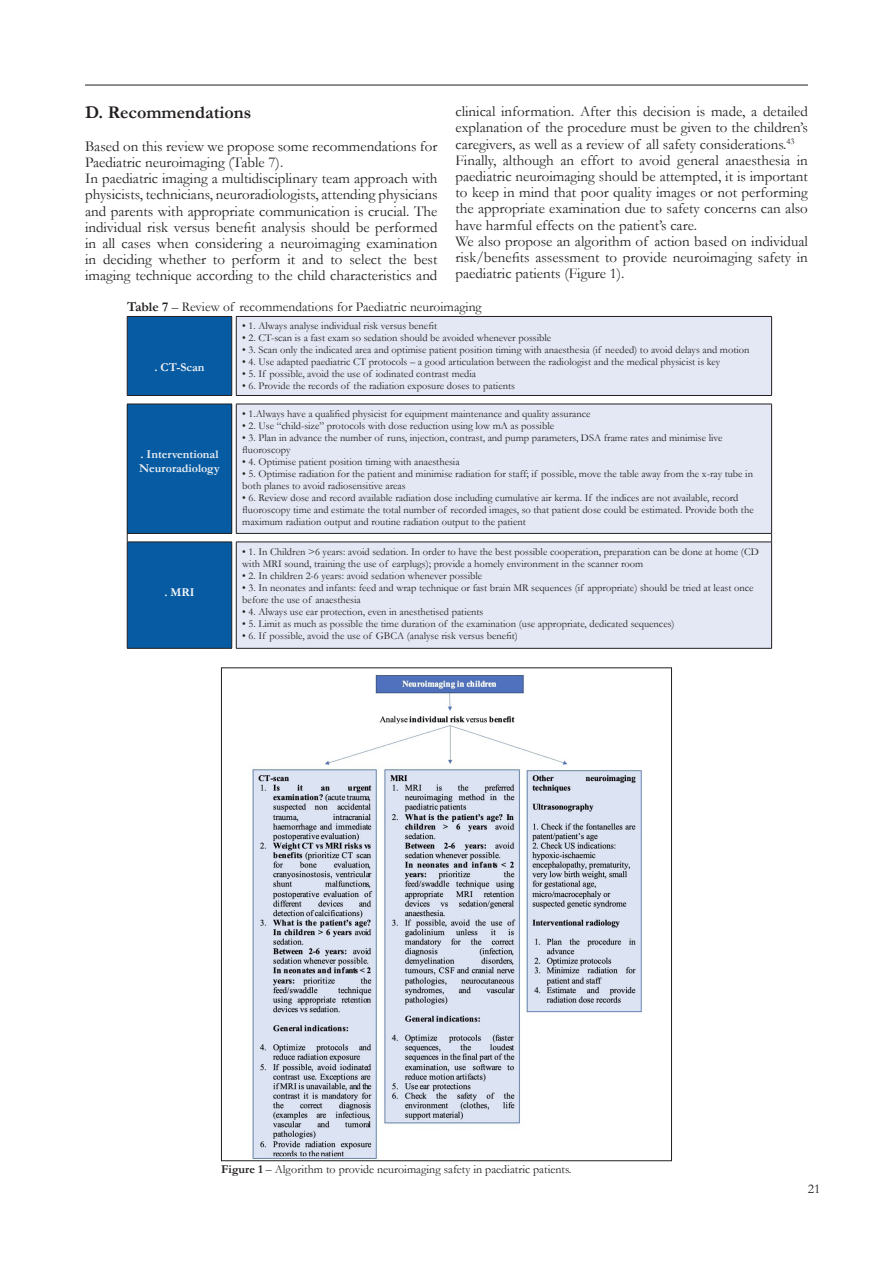
<style>
.page{position:relative;width:893px;height:1263px;background:#fff}
.page>*{position:absolute;margin:0;border:0;box-sizing:border-box;transform-origin:0 0}
.t1{font:700 18px "Garamond";color:#231f20}
.t2{font:15px/16.2px "Garamond";color:#231f20;text-align:justify}
.t3{font:13.5px "Garamond";color:#231f20}
.t4{font:12px "Garamond";color:#231f20}
.t5{font:700 12px/13.5px "Garamond";color:#f0f1f2}
.t6{font:700 12px "Garamond";color:#f2f3f4}
.t7{font:700 12px "Garamond";color:#fafafa}
.t8{font:10.5px/12px "Garamond";color:#231f20}
.s1{font-weight:700}
</style>
<div class="page">
<hr style="left:85px;top:85px;width:723px;height:1px;background:#231f20">
<div style="left:236px;top:317px;width:536px;height:331px;background:#e4e8f4"></div>
<hr style="left:236px;top:316px;width:536px;height:1px;background:#231f20">
<hr style="left:236px;top:317px;width:1px;height:78px;background:#231f20">
<hr style="left:771px;top:317px;width:1px;height:78px;background:#231f20">
<hr style="left:236px;top:395px;width:536px;height:1px;background:#231f20">
<hr style="left:236px;top:542px;width:1px;height:106px;background:#231f20">
<hr style="left:771px;top:542px;width:1px;height:106px;background:#231f20">
<div style="left:127px;top:317px;width:105px;height:331px;background:#065ba3"></div>
<hr style="left:236px;top:648px;width:536px;height:1px;background:#231f20">
<hr style="left:236px;top:542px;width:536px;height:1px;background:#231f20">
<hr style="left:236px;top:404px;width:536px;height:1px;background:#231f20">
<hr style="left:236px;top:404px;width:1px;height:129px;background:#231f20">
<hr style="left:771px;top:404px;width:1px;height:129px;background:#231f20">
<hr style="left:236px;top:533px;width:536px;height:1px;background:#231f20">
<hr style="left:127px;top:316px;width:105px;height:1px;background:#231f20">
<hr style="left:127px;top:317px;width:1px;height:78px;background:#231f20">
<hr style="left:231px;top:317px;width:1px;height:78px;background:#231f20">
<hr style="left:127px;top:395px;width:105px;height:1px;background:#231f20">
<hr style="left:127px;top:404px;width:105px;height:1px;background:#231f20">
<hr style="left:127px;top:404px;width:1px;height:129px;background:#231f20">
<hr style="left:231px;top:404px;width:1px;height:129px;background:#231f20">
<hr style="left:127px;top:533px;width:105px;height:1px;background:#231f20">
<hr style="left:127px;top:542px;width:105px;height:1px;background:#231f20">
<hr style="left:127px;top:542px;width:1px;height:106px;background:#231f20">
<hr style="left:231px;top:542px;width:1px;height:106px;background:#231f20">
<hr style="left:127px;top:648px;width:105px;height:1px;background:#231f20">
<img style="left:252px;top:674px;width:390px;height:485px">
<p class="t1" style="left:85px;top:100px;width:168px">D. Recommendations</p>
<p class="t2" style="left:85px;top:138px;width:354px">Based on this review we propose some recommendations for<br>Paediatric neuroimaging (Table 7).</p>
<p class="t2" style="left:85px;top:170px;width:354px">In paediatric imaging a multidisciplinary team approach with physicists, technicians, neuroradiologists, attending physicians and parents with appropriate communication is crucial. The individual risk versus benefit analysis should be performed in all cases when considering a neuroimaging examination in deciding whether to perform it and to select the best imaging technique according to the child characteristics and</p>
<p class="t2" style="left:455px;top:103px;width:354px">clinical information. After this decision is made, a detailed explanation of the procedure must be given to the children’s caregivers, as well as a review of all safety considerations.<sup>43</sup></p>
<p class="t2" style="left:455px;top:152px;width:354px">Finally, although an effort to avoid general anaesthesia in paediatric neuroimaging should be attempted, it is important to keep in mind that poor quality images or not performing the appropriate examination due to safety concerns can also have harmful effects on the patient’s care.</p>
<p class="t2" style="left:455px;top:233px;width:354px">We also propose an algorithm of action based on individual risk/benefits assessment to provide neuroimaging safety in paediatric patients (Figure 1).</p>
<p class="t3" style="left:127px;top:297px;width:356px"><span class="s1">Table 7</span> – Review of recommendations for Paediatric neuroimaging</p>
<p class="t6" style="left:154px;top:359px;width:51px">. CT-Scan</p>
<p class="t5" style="left:139px;top:448px;width:82px">. Interventional<br>Neuroradiology</p>
<p class="t7" style="left:164px;top:584px;width:32px">. MRI</p>
<p class="t8" style="left:242px;top:320px;width:196px">• 1. Always analyse individual risk versus benefit</p>
<p class="t8" style="left:242px;top:332px;width:310px">• 2. CT-scan is a fast exam so sedation should be avoided whenever possible</p>
<p class="t8" style="left:242px;top:344px;width:509px">• 3. Scan only the indicated area and optimise patient position timing with anaesthesia (if needed) to avoid delays and motion</p>
<p class="t8" style="left:242px;top:356px;width:479px">• 4. Use adapted paediatric CT protocols – a good articulation between the radiologist and the medical physicist is key</p>
<p class="t8" style="left:242px;top:368px;width:235px">• 5. If possible, avoid the use of iodinated contrast media</p>
<p class="t8" style="left:242px;top:380px;width:274px">• 6. Provide the records of the radiation exposure doses to patients</p>
<p class="t8" style="left:242px;top:407px;width:350px">• 1.Always have a qualified physicist for equipment maintenance and quality assurance</p>
<p class="t8" style="left:242px;top:419px;width:313px">• 2. Use “child-size” protocols with dose reduction using low mA as possible</p>
<p class="t8" style="left:242px;top:431px;width:482px">• 3. Plan in advance the number of runs, injection, contrast, and pump parameters, DSA frame rates and minimise live fluoroscopy</p>
<p class="t8" style="left:242px;top:455px;width:219px">• 4. Optimise patient position timing with anaesthesia</p>
<p class="t8" style="left:242px;top:467px;width:512px">• 5. Optimise radiation for the patient and minimise radiation for staff; if possible, move the table away from the x-ray tube in both planes to avoid radiosensitive areas</p>
<p class="t8" style="left:242px;top:491px;width:513px">• 6. Review dose and record available radiation dose including cumulative air kerma. If the indices are not available, record fluoroscopy time and estimate the total number of recorded images, so that patient dose could be estimated. Provide both the maximum radiation output and routine radiation output to the patient</p>
<p class="t8" style="left:242px;top:545px;width:518px">• 1. In Children &gt;6 years: avoid sedation. In order to have the best possible cooperation, preparation can be done at home (CD with MRI sound, training the use of earplugs); provide a homely environment in the scanner room</p>
<p class="t8" style="left:242px;top:569px;width:242px">• 2. In children 2-6 years: avoid sedation whenever possible</p>
<p class="t8" style="left:242px;top:581px;width:513px">• 3. In neonates and infants: feed and wrap technique or fast brain MR sequences (if appropriate) should be tried at least once before the use of anaesthesia</p>
<p class="t8" style="left:242px;top:605px;width:243px">• 4. Always use ear protection, even in anesthetised patients</p>
<p class="t8" style="left:242px;top:617px;width:434px">• 5. Limit as much as possible the time duration of the examination (use appropriate, dedicated sequences)</p>
<p class="t8" style="left:242px;top:629px;width:277px">• 6. If possible, avoid the use of GBCA (analyse risk versus benefit)</p>
<p class="t4" style="left:221px;top:1161px;width:352px"><span class="s1">Figure 1</span> – Algorithm to provide neuroimaging safety in paediatric patients.</p>
<p class="t3" style="left:808px;top:1180px;width:14px">21</p>
</div>
